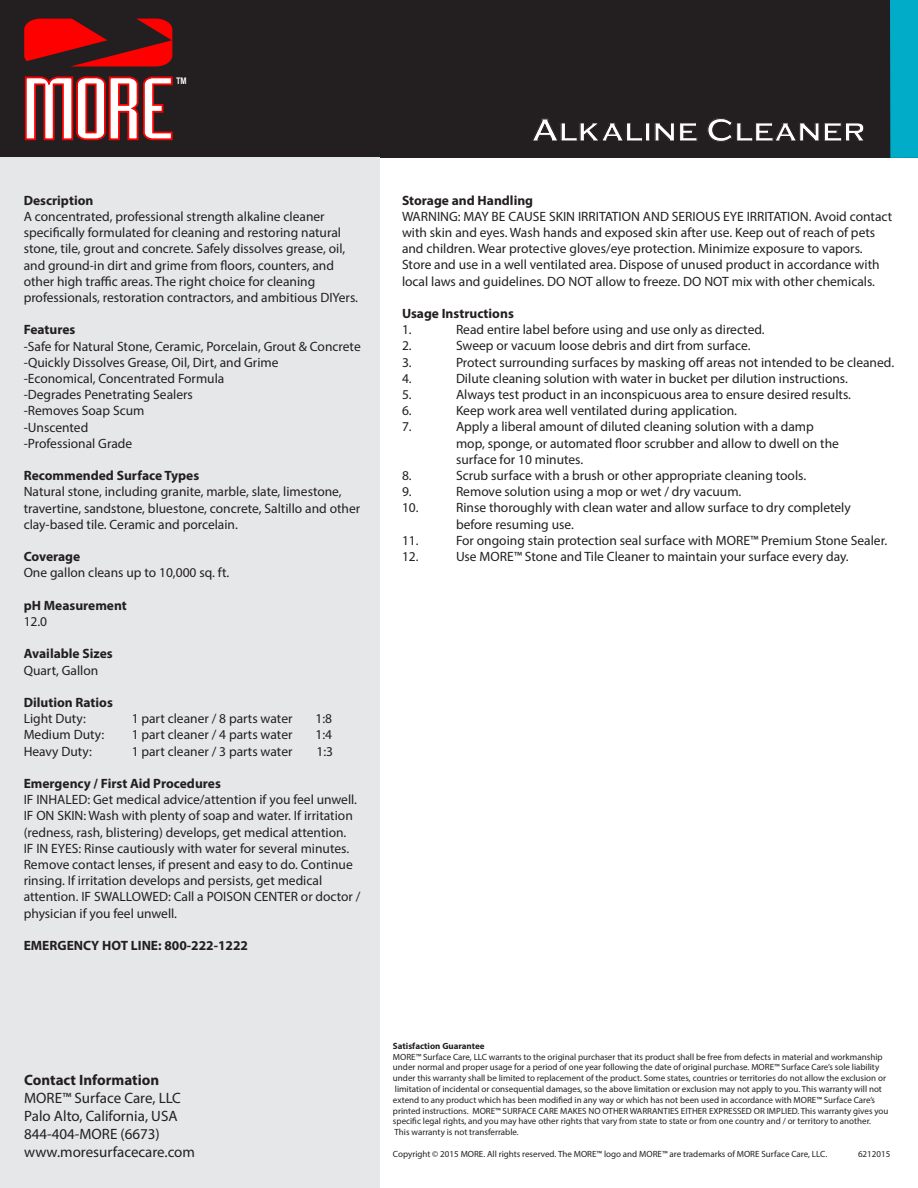
<style>
.page{position:relative;width:918px;height:1188px;background:#fff}
.page>*{position:absolute;margin:0;border:0;box-sizing:border-box;transform-origin:0 0}
.t1{font:700 33px "Copperplate Gothic";color:#fff}
.t2{font:15px/18px "Myriad Pro";color:#231f20}
.t3{font:700 15px "Myriad Pro";color:#231f20}
.t4{font:13.5px/16.2px "Myriad Pro";color:#231f20}
.t5{font:700 13.5px "Myriad Pro";color:#231f20}
.t6{font:9px/10.8px "Myriad Pro";color:#231f20}
.t7{font:700 9px "Myriad Pro";color:#231f20}
.t8{font:700 9px "Arial Narrow";color:#fff}
</style>
<div class="page">
<div style="left:0;top:0;width:918px;height:158px;background:#231f20"></div>
<div style="left:890px;top:0;width:28px;height:158px;background:#00acc8"></div>
<div style="left:0;top:158px;width:380px;height:1030px;background:#e6e7e9"></div>
<svg style="left:24px;top:19px;width:148px;height:47px"></svg>
<svg style="left:24px;top:76px;width:149px;height:65px"></svg>
<p class="t8" style="left:176px;top:75px;width:12px">TM</p>
<p class="t5" style="left:24px;top:195px;width:71px">Description</p>
<p class="t4" style="left:24px;top:209px;width:336px">A concentrated, professional strength alkaline cleaner specifically formulated for cleaning and restoring natural stone, tile, grout and concrete. Safely dissolves grease, oil, and ground-in dirt and grime from floors, counters, and other high traffic areas. The right choice for cleaning professionals, restoration contractors, and ambitious DIYers.</p>
<p class="t5" style="left:24px;top:325px;width:53px">Features</p>
<p class="t4" style="left:24px;top:339px;width:339px">-Safe for Natural Stone, Ceramic, Porcelain, Grout &amp; Concrete -Quickly Dissolves Grease, Oil, Dirt, and Grime<br>-Economical, Concentrated Formula<br>-Degrades Penetrating Sealers<br>-Removes Soap Scum<br>-Unscented<br>-Professional Grade</p>
<p class="t5" style="left:24px;top:470px;width:177px">Recommended Surface Types</p>
<p class="t4" style="left:24px;top:485px;width:338px">Natural stone, including granite, marble, slate, limestone, travertine, sandstone, bluestone, concrete, Saltillo and other clay-based tile. Ceramic and porcelain.</p>
<p class="t5" style="left:24px;top:551px;width:58px">Coverage</p>
<p class="t4" style="left:24px;top:566px;width:207px">One gallon cleans up to 10,000 sq. ft.</p>
<p class="t5" style="left:24px;top:600px;width:105px">pH Measurement</p>
<p class="t4" style="left:24px;top:614px;width:25px">12.0</p>
<p class="t5" style="left:24px;top:649px;width:91px">Available Sizes</p>
<p class="t4" style="left:24px;top:663px;width:76px">Quart, Gallon</p>
<p class="t5" style="left:24px;top:697px;width:91px">Dilution Ratios</p>
<p class="t4" style="left:24px;top:712px;width:64px">Light Duty:</p>
<p class="t4" style="left:132px;top:712px;width:162px">1 part cleaner / 8 parts water</p>
<p class="t4" style="left:315px;top:712px;width:18px">1:8</p>
<p class="t4" style="left:24px;top:728px;width:82px">Medium Duty:</p>
<p class="t4" style="left:132px;top:728px;width:162px">1 part cleaner / 4 parts water</p>
<p class="t4" style="left:315px;top:728px;width:18px">1:4</p>
<p class="t4" style="left:24px;top:744px;width:70px">Heavy Duty:</p>
<p class="t4" style="left:132px;top:744px;width:162px">1 part cleaner / 3 parts water</p>
<p class="t4" style="left:317px;top:744px;width:18px">1:3</p>
<p class="t5" style="left:24px;top:778px;width:199px">Emergency / First Aid Procedures</p>
<p class="t4" style="left:24px;top:793px;width:338px">IF INHALED: Get medical advice/attention if you feel unwell.<br>IF ON SKIN: Wash with plenty of soap and water. If irritation (redness, rash, blistering) develops, get medical attention.<br>IF IN EYES: Rinse cautiously with water for several minutes.<br>Remove contact lenses, if present and easy to do. Continue rinsing. If irritation develops and persists, get medical attention. IF SWALLOWED: Call a POISON CENTER or doctor / physician if you feel unwell.</p>
<p class="t5" style="left:24px;top:940px;width:226px">EMERGENCY HOT LINE: 800-222-1222</p>
<h1 class="t1" style="left:532px;top:110px;width:335px">Alkaline Cleaner</h1>
<p class="t5" style="left:402px;top:195px;width:133px">Storage and Handling</p>
<p class="t4" style="left:402px;top:209px;width:492px">WARNING: MAY BE CAUSE SKIN IRRITATION AND SERIOUS EYE IRRITATION. Avoid contact with skin and eyes. Wash hands and exposed skin after use. Keep out of reach of pets and children. Wear protective gloves/eye protection. Minimize exposure to vapors.<br>Store and use in a well ventilated area. Dispose of unused product in accordance with local laws and guidelines. DO NOT allow to freeze. DO NOT mix with other chemicals.</p>
<p class="t5" style="left:402px;top:308px;width:113px">Usage Instructions</p>
<p class="t4" style="left:402px;top:323px;width:11px">1.</p>
<p class="t4" style="left:456px;top:323px;width:310px">Read entire label before using and use only as directed.</p>
<p class="t4" style="left:402px;top:339px;width:11px">2.</p>
<p class="t4" style="left:456px;top:339px;width:296px">Sweep or vacuum loose debris and dirt from surface.</p>
<p class="t4" style="left:402px;top:355px;width:11px">3.</p>
<p class="t4" style="left:456px;top:355px;width:440px">Protect surrounding surfaces by masking off areas not intended to be cleaned.</p>
<p class="t4" style="left:402px;top:371px;width:11px">4.</p>
<p class="t4" style="left:456px;top:371px;width:393px">Dilute cleaning solution with water in bucket per dilution instructions.</p>
<p class="t4" style="left:402px;top:388px;width:11px">5.</p>
<p class="t4" style="left:456px;top:388px;width:397px">Always test product in an inconspicuous area to ensure desired results.</p>
<p class="t4" style="left:402px;top:404px;width:11px">6.</p>
<p class="t4" style="left:456px;top:404px;width:283px">Keep work area well ventilated during application.</p>
<p class="t4" style="left:402px;top:420px;width:11px">7.</p>
<p class="t4" style="left:456px;top:420px;width:385px">Apply a liberal amount of diluted cleaning solution with a damp mop, sponge, or automated floor scrubber and allow to dwell on the surface for 10 minutes.</p>
<p class="t4" style="left:402px;top:469px;width:11px">8.</p>
<p class="t4" style="left:456px;top:469px;width:352px">Scrub surface with a brush or other appropriate cleaning tools.</p>
<p class="t4" style="left:402px;top:485px;width:11px">9.</p>
<p class="t4" style="left:456px;top:485px;width:287px">Remove solution using a mop or wet / dry vacuum.</p>
<p class="t4" style="left:402px;top:501px;width:18px">10.</p>
<p class="t4" style="left:456px;top:501px;width:396px">Rinse thoroughly with clean water and allow surface to dry completely before resuming use.</p>
<p class="t4" style="left:402px;top:533px;width:18px">11.</p>
<p class="t4" style="left:456px;top:533px;width:433px">For ongoing stain protection seal surface with MORE™ Premium Stone Sealer.</p>
<p class="t4" style="left:402px;top:550px;width:18px">12.</p>
<p class="t4" style="left:456px;top:550px;width:394px">Use MORE™ Stone and Tile Cleaner to maintain your surface every day.</p>
<p class="t3" style="left:24px;top:1074px;width:137px">Contact Information</p>
<p class="t2" style="left:24px;top:1090px;width:172px">MORE™ Surface Care, LLC<br>Palo Alto, California, USA<br>844-404-MORE (6673) www.moresurfacecare.com</p>
<p class="t7" style="left:393px;top:1042px;width:93px">Satisfaction Guarantee</p>
<p class="t6" style="left:393px;top:1052px;width:497px">MORE™ Surface Care, LLC warrants to the original purchaser that its product shall be free from defects in material and workmanship under normal and proper usage for a period of one year following the date of original purchase. MORE™ Surface Care’s sole liability under this warranty shall be limited to replacement of the product. Some states, countries or territories do not allow the exclusion or limitation of incidental or consequential damages, so the above limitation or exclusion may not apply to you. This warranty will not extend to any product which has been modified in any way or which has not been used in accordance with MORE™ Surface Care’s printed instructions. MORE™ SURFACE CARE MAKES NO OTHER WARRANTIES EITHER EXPRESSED OR IMPLIED. This warranty gives you specific legal rights, and you may have other rights that vary from state to state or from one country and / or territory to another.<br>This warranty is not transferrable.</p>
<p class="t6" style="left:393px;top:1149px;width:436px">Copyright © 2015 MORE. All rights reserved. The MORE™ logo and MORE™ are trademarks of MORE Surface Care, LLC.</p>
<p class="t6" style="left:858px;top:1149px;width:34px">6212015</p>
</div>
